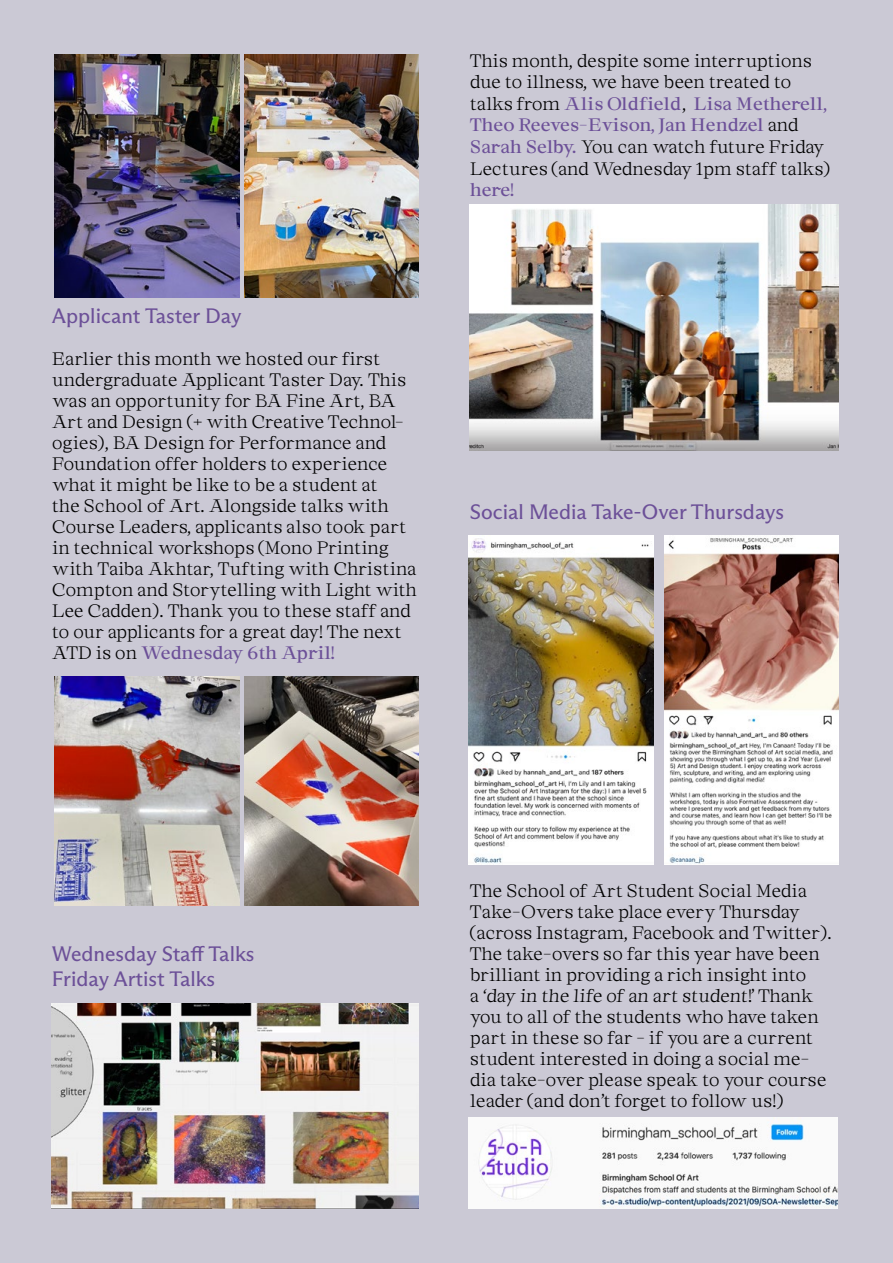
<style>
.page{position:relative;width:893px;height:1263px;background:#cbc9d5}
.page>*{position:absolute;margin:0;border:0;box-sizing:border-box;transform-origin:0 0}
.t1{font:21px/25.2px "ABC Arizona Flare";color:#6c5098}
.t2{font:300 18px/21px "Chapter";letter-spacing:-.03em;color:#000}
.t3{font:700 18px "Chapter";color:#6c5098}
.s1{font-weight:700;color:#6c5098}
</style>
<div class="page">
<img style="left:470px;top:204px;width:369px;height:247px">
<img style="left:54px;top:54px;width:185px;height:244px">
<img style="left:244px;top:54px;width:175px;height:244px">
<img style="left:54px;top:676px;width:185px;height:230px">
<img style="left:244px;top:676px;width:175px;height:230px">
<img style="left:52px;top:1003px;width:367px;height:206px">
<img style="left:468px;top:536px;width:185px;height:329px">
<img style="left:665px;top:536px;width:174px;height:329px">
<img style="left:469px;top:1118px;width:369px;height:91px">
<p class="t1" style="left:52px;top:303px;width:191px">Applicant Taster Day</p>
<p class="t2" style="left:52px;top:349px;width:367px">Earlier this month we hosted our first undergraduate Applicant Taster Day. This was an opportunity for BA Fine Art, BA Art and Design (+ with Creative Technol&shy;ogies), BA Design for Performance and Foundation offer holders to experience what it might be like to be a student at<br>the School of Art. Alongside talks with Course Leaders, applicants also took part in technical workshops (Mono Printing with Taiba Akhtar, Tufting with Christina Compton and Storytelling with Light with Lee Cadden). Thank you to these staff and to our applicants for a great day! The next ATD is on <span class="s1">Wednesday 6th April!</span></p>
<p class="t2" style="left:470px;top:50px;width:362px;line-height:21.6px">This month, despite some interruptions due to illness, we have been treated to talks from <span class="s1">Alis Oldfield</span>, <span class="s1">Lisa Metherell, Theo Reeves-Evison, Jan Hendzel</span> and <span class="s1">Sarah Selby.</span> You can watch future Friday Lectures (and Wednesday 1pm staff talks)</p>
<p class="t3" style="left:470px;top:179px;width:46px">here!</p>
<p class="t1" style="left:470px;top:499px;width:316px">Social Media Take-Over Thursdays</p>
<p class="t1" style="left:52px;top:941px;width:204px">Wednesday Staff Talks<br>Friday Artist Talks</p>
<p class="t2" style="left:470px;top:881px;width:364px">The School of Art Student Social Media Take-Overs take place every Thursday (across Instagram, Facebook and Twitter).<br>The take-overs so far this year have been brilliant in providing a rich insight into<br>a ‘day in the life of an art student!’ Thank you to all of the students who have taken part in these so far - if you are a current student interested in doing a social me&shy;dia take-over please speak to your course leader (and don’t forget to follow us!)</p>
</div>
